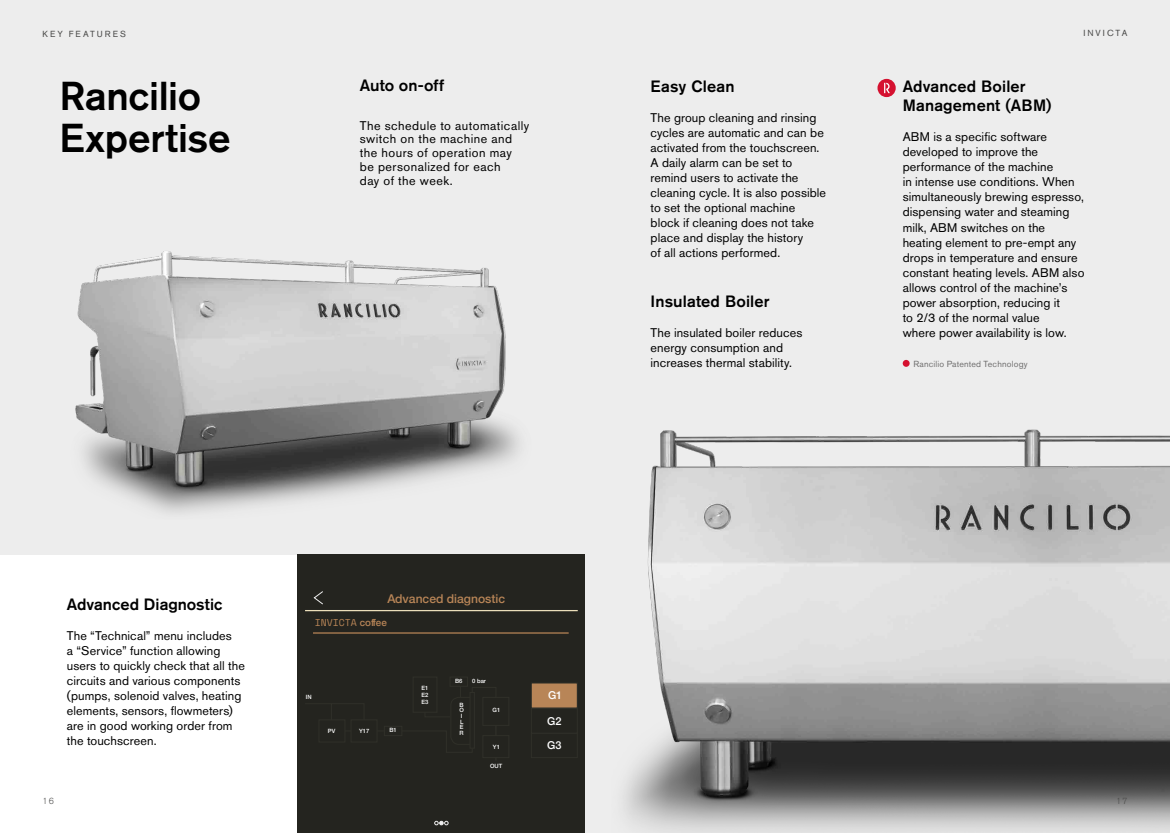
<style>
.page{position:relative;width:1170px;height:833px;background:#fff}
.page>*{position:absolute;margin:0;border:0;box-sizing:border-box;transform-origin:0 0}
.t1{font:500 40px/42.5px "Akzidenz Grotesk BQ";letter-spacing:-.005em;color:#000}
.t2{font:500 16.25px/19.5px "Akzidenz Grotesk BQ";letter-spacing:.01em;color:#000}
.t3{font:12.5px/15px "Akzidenz Grotesk BQ";letter-spacing:.01em;color:#000}
.t4{font:12.5px/13.8px "Akzidenz Grotesk BQ";letter-spacing:.035em;color:#000}
.t5{font:500 12.12px "Helvetica Neue";color:#b88557}
.t6{font:500 10.88px "Helvetica Neue";color:#fff}
.t7{font:9.88px "Space Mono";color:#b88557}
.t8{font:8.75px "Akzidenz Grotesk BQ";letter-spacing:.02em;color:#706f6f}
.t9{font:8.75px "Akzidenz Grotesk BQ";letter-spacing:.23em;color:#4a4a49}
.t10{font:300 8.75px "Akzidenz Grotesk BQ";color:#4a4a49}
.t11{font:500 5.88px/5.6px "Helvetica Neue";color:#fff;text-align:justify}
.s1{font-family:"Helvetica Neue";font-weight:500}
</style>
<div class="page">
<div style="left:585px;top:0;width:584px;height:833px;background:#ededed"></div>
<div style="left:0;top:0;width:590px;height:555px;background:#ededed"></div>
<img style="left:75px;top:251px;width:426px;height:262px">
<div style="left:877px;top:79px;width:18px;height:18px;background:#d51130;border-radius:50%"></div>
<svg style="left:884px;top:83px;width:5px;height:10px"></svg>
<div style="left:298px;top:555px;width:287px;height:278px;background:#24241f"></div>
<hr style="left:495px;top:725px;width:1px;height:35px;background:#303029">
<div style="left:482px;top:735px;width:27px;height:23px;background:#24241f"></div>
<svg style="left:331px;top:677px;width:165px;height:76px"></svg>
<hr style="left:305px;top:610px;width:272px;height:1px;background:#ebdeba">
<hr style="left:313px;top:632px;width:255px;height:1px;background:#b88557">
<svg style="left:434px;top:821px;width:14px;height:4px"></svg>
<svg style="left:313px;top:591px;width:10px;height:14px"></svg>
<img style="left:501px;top:307px;width:668px;height:526px">
<div style="left:902px;top:360px;width:7px;height:7px;background:#d51130;border-radius:50%"></div>
<p class="t9" style="left:43px;top:29px;width:85px">KEY FEATURES</p>
<h1 class="t1" style="left:59px;top:74px;width:173px">Rancilio<br>Expertise</h1>
<h2 class="t2" style="left:360px;top:75px;width:86px">Auto on-off</h2>
<p class="t4" style="left:360px;top:118px;width:171px">The schedule to automatically switch on the machine and the hours of operation may<br>be personalized for each<br>day of the week.</p>
<h2 class="t2" style="left:650px;top:76px;width:85px">Easy Clean</h2>
<p class="t3" style="left:650px;top:110px;width:177px">The group cleaning and rinsing cycles are automatic and can be activated from the touchscreen.<br>A daily alarm can be set to remind users to activate the cleaning cycle. It is also possible to set the optional machine block if cleaning does not take place and display the history<br>of all actions performed.</p>
<h2 class="t2" style="left:650px;top:291px;width:120px">Insulated Boiler</h2>
<p class="t3" style="left:650px;top:325px;width:153px">The insulated boiler reduces energy consumption and increases thermal stability.</p>
<p class="t9" style="left:1083px;top:28px;width:46px">INVICTA</p>
<h2 class="t2" style="left:902px;top:76px;width:150px">Advanced Boiler<br>Management (ABM)</h2>
<p class="t3" style="left:902px;top:129px;width:183px">ABM is a specific software developed to improve the performance of the machine<br>in intense use conditions. When simultaneously brewing espresso, dispensing water and steaming milk, ABM switches on the heating element to pre-empt any drops in temperature and ensure constant heating levels. ABM also allows control of the machine’s power absorption, reducing it<br>to 2/3 of the normal value<br>where power availability is low.</p>
<p class="t8" style="left:913px;top:358px;width:116px">Rancilio Patented Technology</p>
<h2 class="t2" style="left:67px;top:594px;width:157px">Advanced Diagnostic</h2>
<p class="t3" style="left:67px;top:628px;width:179px">The “Technical” menu includes<br>a “Service” function allowing users to quickly check that all the circuits and various components (pumps, solenoid valves, heating elements, sensors, flowmeters) are in good working order from the touchscreen.</p>
<p class="t5" style="left:387px;top:589px;width:119px">Advanced diagnostic</p>
<p class="t7" style="left:315px;top:615px;width:74px">INVICTA <span class="s1">coffee</span></p>
<p class="t11" style="left:306px;top:693px;width:7px">IN</p>
<p class="t11" style="left:328px;top:727px;width:9px">PV</p>
<p class="t11" style="left:359px;top:727px;width:12px">Y17</p>
<p class="t11" style="left:389px;top:727px;width:9px">B1</p>
<p class="t11" style="left:421px;top:683px;width:8px;line-height:7px">E1<br>E2<br>E3</p>
<p class="t11" style="left:455px;top:677px;width:9px">B6</p>
<p class="t11" style="left:459px;top:701px;width:6px;text-align:left">B<br>O<br>I<br>L<br>E<br>R</p>
<p class="t11" style="left:472px;top:677px;width:15px">0 bar</p>
<p class="t11" style="left:492px;top:707px;width:9px">G1</p>
<p class="t11" style="left:493px;top:743px;width:9px">Y1</p>
<p class="t11" style="left:490px;top:762px;width:14px">OUT</p>
<p class="t6" style="left:548px;top:687px;width:16px">G1</p>
<p class="t6" style="left:547px;top:712px;width:16px">G2</p>
<p class="t6" style="left:547px;top:736px;width:16px">G3</p>
<p class="t10" style="left:43px;top:796px;width:13px">16</p>
<p class="t10" style="left:1115px;top:796px;width:13px">17</p>
</div>
